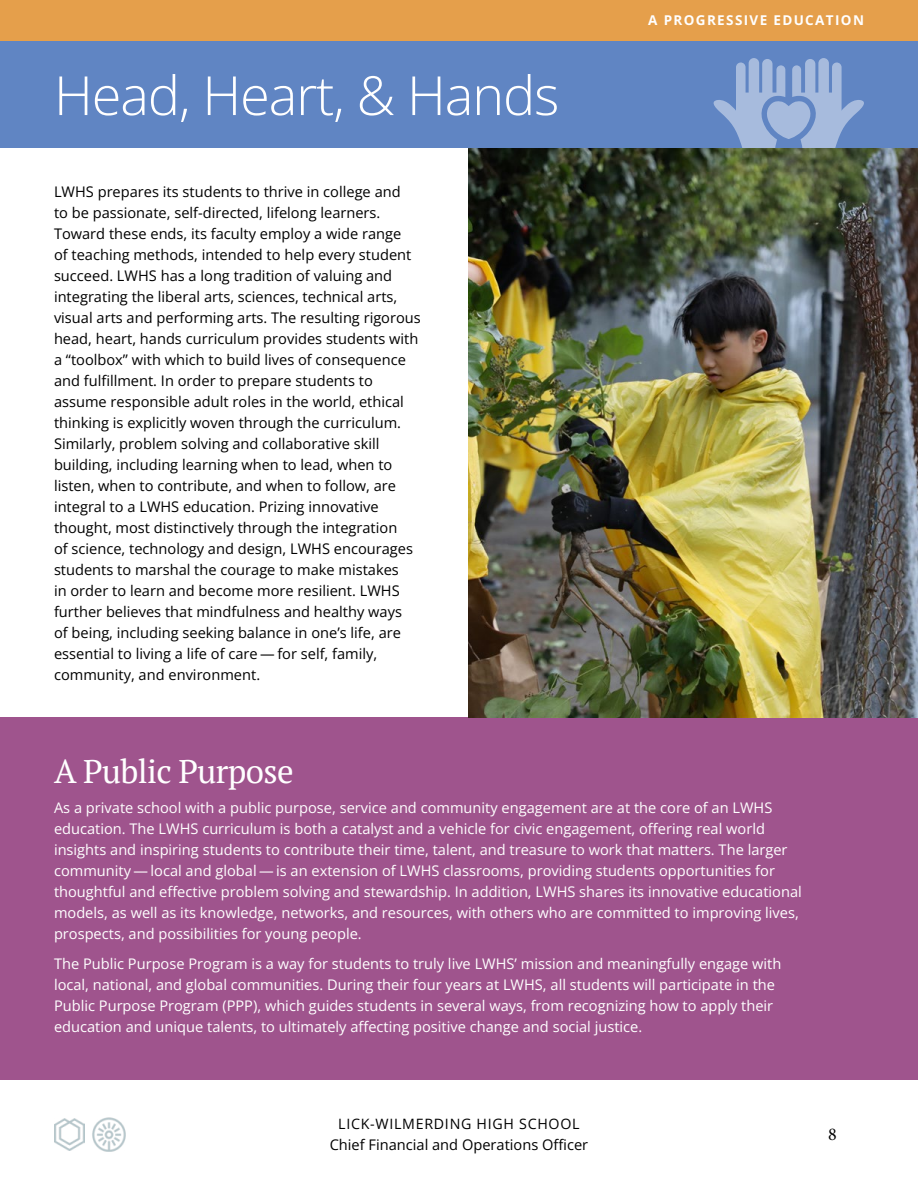
<style>
.page{position:relative;width:918px;height:1188px;background:#fff}
.page>*{position:absolute;margin:0;border:0;box-sizing:border-box;transform-origin:0 0}
.t1{font:300 54px "Open Sans";letter-spacing:-.02em;color:#fff}
.t2{font:33px "PT Serif";letter-spacing:-.02em;color:#fff}
.t3{font:18px "Minion Pro";color:#000}
.t4{font:14.7px/21px "Open Sans";color:#000}
.t5{font:14.7px/21px "Open Sans";color:#fff}
.t6{font:14.25px "Open Sans";letter-spacing:.05em;color:#000}
.t7{font:700 13.5px "Open Sans";letter-spacing:.1em;color:#fff}
</style>
<div class="page">
<img style="left:54px;top:1118px;width:31px;height:33px">
<img style="left:92px;top:1118px;width:34px;height:34px">
<div style="left:0;top:40px;width:918px;height:108px;background:#6085c3"></div>
<svg style="left:713px;top:58px;width:151px;height:90px"></svg>
<div style="left:0;top:0;width:918px;height:40px;background:#e59f4b"></div>
<div style="left:0;top:718px;width:918px;height:362px;background:#9f548d"></div>
<img style="left:468px;top:148px;width:450px;height:570px">
<h1 class="t1" style="left:54px;top:58px;width:507px">Head, Heart, &amp; Hands</h1>
<p class="t4" style="left:54px;top:180px;width:368px">LWHS prepares its students to thrive in college and<br>to be passionate, self-directed, lifelong learners.<br>Toward these ends, its faculty employ a wide range<br>of teaching methods, intended to help every student succeed. LWHS has a long tradition of valuing and integrating the liberal arts, sciences, technical arts, visual arts and performing arts. The resulting rigorous head, heart, hands curriculum provides students with a “toolbox” with which to build lives of consequence and fulfillment. In order to prepare students to assume responsible adult roles in the world, ethical thinking is explicitly woven through the curriculum.<br>Similarly, problem solving and collaborative skill building, including learning when to lead, when to listen, when to contribute, and when to follow, are integral to a LWHS education. Prizing innovative thought, most distinctively through the integration<br>of science, technology and design, LWHS encourages students to marshal the courage to make mistakes<br>in order to learn and become more resilient. LWHS further believes that mindfulness and healthy ways<br>of being, including seeking balance in one’s life, are essential to living a life of care — for self, family, community, and environment.</p>
<p class="t7" style="left:648px;top:11px;width:217px">A PROGRESSIVE EDUCATION</p>
<h2 class="t2" style="left:54px;top:750px;width:241px">A Public Purpose</h2>
<p class="t5" style="left:54px;top:797px;width:749px">As a private school with a public purpose, service and community engagement are at the core of an LWHS education. The LWHS curriculum is both a catalyst and a vehicle for civic engagement, offering real world insights and inspiring students to contribute their time, talent, and treasure to work that matters. The larger community — local and global — is an extension of LWHS classrooms, providing students opportunities for thoughtful and effective problem solving and stewardship. In addition, LWHS shares its innovative educational models, as well as its knowledge, networks, and resources, with others who are committed to improving lives, prospects, and possibilities for young people.</p>
<p class="t5" style="left:54px;top:953px;width:729px">The Public Purpose Program is a way for students to truly live LWHS’ mission and meaningfully engage with local, national, and global communities. During their four years at LWHS, all students will participate in the Public Purpose Program (PPP), which guides students in several ways, from recognizing how to apply their education and unique talents, to ultimately affecting positive change and social justice.</p>
<p class="t6" style="left:338px;top:1114px;width:243px">LICK-WILMERDING HIGH SCHOOL</p>
<p class="t4" style="left:330px;top:1134px;width:260px">Chief Financial and Operations Officer</p>
<p class="t3" style="left:828px;top:1122px;width:10px">8</p>
</div>
